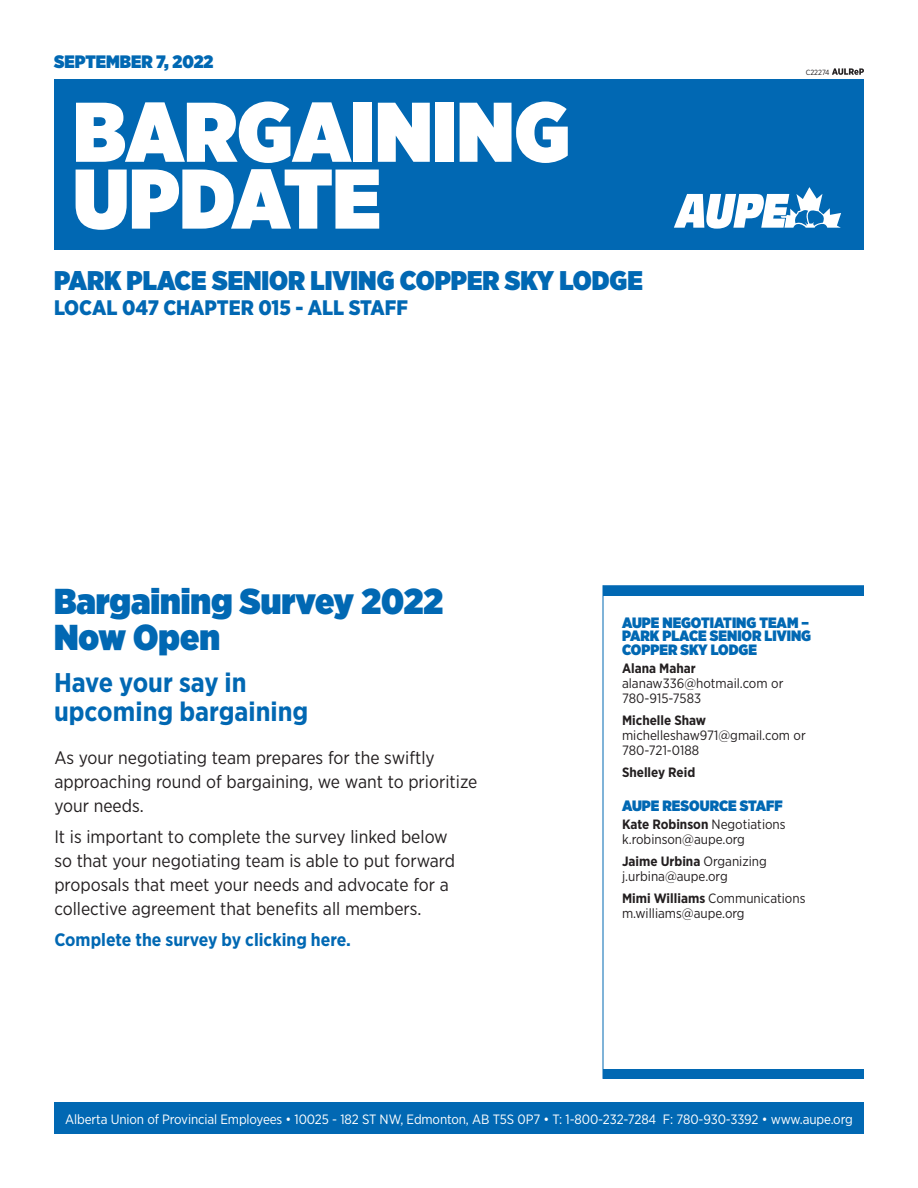
<style>
.page{position:relative;width:918px;height:1188px;background:#fff}
.page>*{position:absolute;margin:0;border:0;box-sizing:border-box;transform-origin:0 0}
.t1{font:900 84.45px "Gotham Narrow";color:#fff}
.t2{font:900 36px/36px "Gotham Narrow";color:#0168b3}
.t3{font:900 27px "Gotham Narrow";color:#0168b3}
.t4{font:700 27px/28.5px "Gotham Narrow";color:#0168b3}
.t5{font:900 21px "Gotham Narrow";color:#0168b3}
.body_copy{font:18px/24px "Gotham Narrow";color:#231f20}
.body_copy-2{font:700 18px "Gotham Narrow";color:#0168b3}
.t6{font:900 18px "Gotham Narrow";color:#0168b3}
.body_copy-3{font:900 15px/13.5px "Gotham Narrow";color:#0168b3}
.body_copy-4{font:13.5px "Gotham Narrow";color:#231f20}
.t7{font:13.5px "Gotham Narrow";letter-spacing:-.01em;color:#fff}
.body_copy-5{font:700 13.5px "Gotham Narrow";color:#231f20}
.t8{font:7.5px "Gotham Narrow";color:#231f20}
.s1{font-weight:400}
.s2{font-weight:700}
</style>
<div class="page">
<div style="left:54px;top:79px;width:810px;height:171px;background:#0168b3"></div>
<div style="left:54px;top:1102px;width:810px;height:32px;background:#0168b3"></div>
<div style="left:603px;top:586px;width:261px;height:10px;background:#0168b3"></div>
<div style="left:603px;top:1069px;width:261px;height:9px;background:#0168b3"></div>
<svg style="left:674px;top:187px;width:167px;height:42px"></svg>
<div style="left:603px;top:585px;width:261px;height:494px;border:1px solid #0168b3"></div>
<svg style="left:832px;top:68px;width:32px;height:7px"></svg>
<p class="t6" style="left:54px;top:50px;width:161px">SEPTEMBER 7, 2022</p>
<p class="t1" style="left:73px;top:75px;width:498px">BARGAINING</p>
<p class="t1" style="left:73px;top:142px;width:309px">UPDATE</p>
<p class="t3" style="left:54px;top:262px;width:590px">PARK PLACE SENIOR LIVING COPPER SKY LODGE</p>
<p class="t5" style="left:54px;top:294px;width:356px">LOCAL 047 CHAPTER 015 - ALL STAFF</p>
<p class="t8" style="left:806px;top:68px;width:25px">C22274</p>
<p class="t2" style="left:54px;top:583px;width:391px">Bargaining Survey 2022<br>Now Open</p>
<p class="t4" style="left:54px;top:668px;width:256px">Have your say in upcoming bargaining</p>
<p class="body_copy" style="left:54px;top:745px;width:425px">As your negotiating team prepares for the swiftly approaching round of bargaining, we want to prioritize your needs.</p>
<p class="body_copy" style="left:54px;top:824px;width:402px">It is important to complete the survey linked below so that your negotiating team is able to put forward proposals that meet your needs and advocate for a collective agreement that benefits all members.</p>
<p class="body_copy-2" style="left:54px;top:928px;width:298px">Complete the survey by clicking here.</p>
<p class="body_copy-3" style="left:622px;top:616px;width:191px">AUPE NEGOTIATING TEAM –<br>PARK PLACE SENIOR LIVING<br>COPPER SKY LODGE</p>
<p class="body_copy-5" style="left:622px;top:660px;width:75px">Alana Mahar</p>
<p class="body_copy-4" style="left:622px;top:675px;width:163px">alanaw336@hotmail.com or</p>
<p class="body_copy-4" style="left:622px;top:690px;width:81px">780-915-7583</p>
<p class="body_copy-5" style="left:622px;top:712px;width:86px">Michelle Shaw</p>
<p class="body_copy-4" style="left:622px;top:727px;width:185px">michelleshaw971@gmail.com or</p>
<p class="body_copy-4" style="left:622px;top:742px;width:79px">780-721-0188</p>
<p class="body_copy-5" style="left:622px;top:763px;width:75px">Shelley Reid</p>
<p class="body_copy-3" style="left:622px;top:798px;width:162px">AUPE RESOURCE STAFF</p>
<p class="body_copy-5" style="left:622px;top:816px;width:165px">Kate Robinson <span class="s1">Negotiations</span></p>
<p class="body_copy-4" style="left:622px;top:831px;width:124px">k.robinson@aupe.org</p>
<p class="body_copy-5" style="left:622px;top:852px;width:146px">Jaime Urbina <span class="s1">Organizing</span></p>
<p class="body_copy-4" style="left:622px;top:868px;width:107px">j.urbina@aupe.org</p>
<p class="body_copy-4" style="left:622px;top:889px;width:185px"><span class="s2">Mimi Williams</span> Communications</p>
<p class="body_copy-4" style="left:622px;top:904px;width:124px">m.williams@aupe.org</p>
<p class="t7" style="left:65px;top:1110px;width:789px">Alberta Union of Provincial Employees • 10025 - 182 ST NW, Edmonton, AB T5S 0P7 • T: 1-800-232-7284 F: 780-930-3392 • www.aupe.org</p>
</div>
